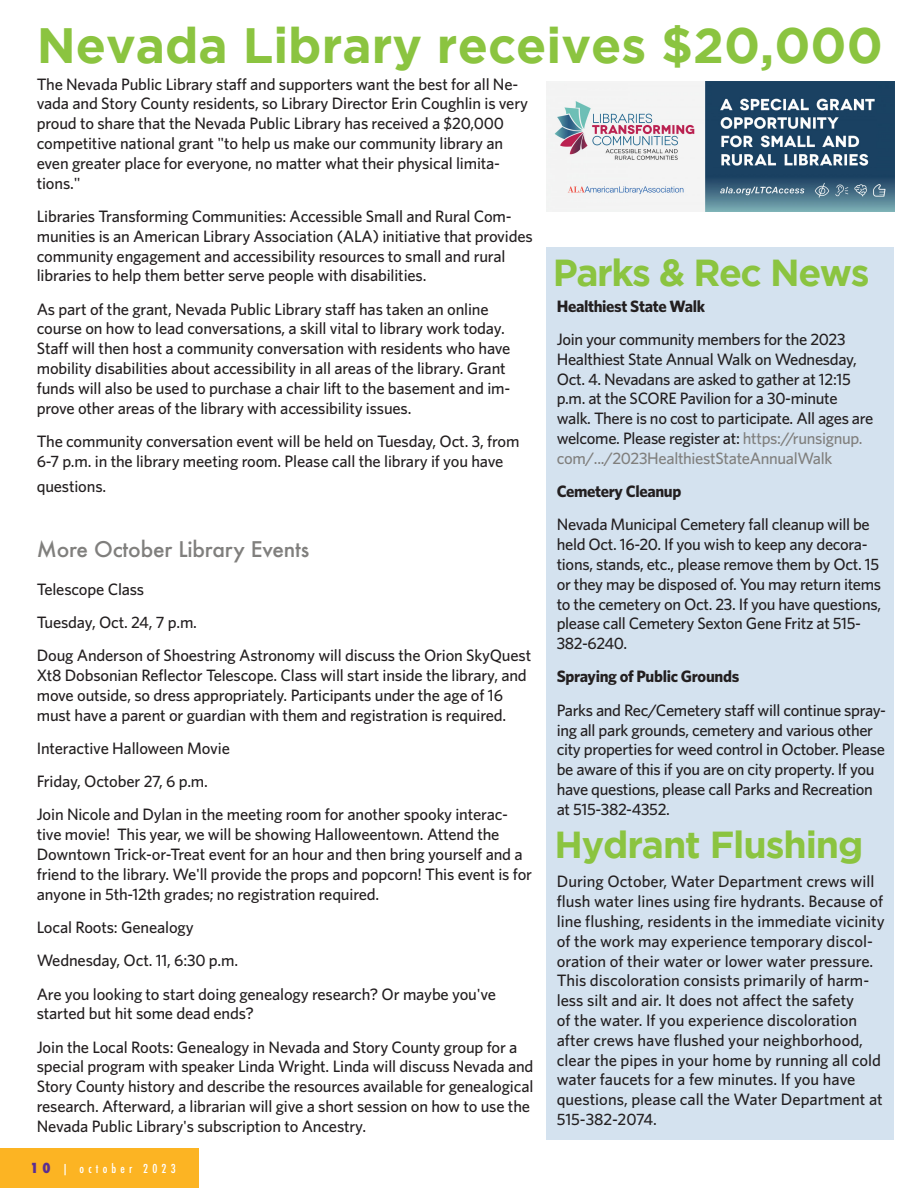
<style>
.page{position:relative;width:918px;height:1188px;background:#fff}
.page>*{position:absolute;margin:0;border:0;box-sizing:border-box;transform-origin:0 0}
.Headline{font:700 49.5px "Gotham";color:#8bc440}
.Headline-2{font:700 37.5px "Gotham";letter-spacing:-.03em;color:#8bc440}
.Event_Description_Header{font:500 21px "Futura";letter-spacing:-.01em;color:#807f7d}
.t1{font:500 16.5px/19.8px "Whitney";letter-spacing:-.01em;color:#231f20}
.t2{font:700 16.5px "Whitney";letter-spacing:-.02em;color:#231f20}
.t3{font:500 condensed 12px "Futura";letter-spacing:.35em;color:#fff}
.s1{color:#807f7d}
.s2{font-weight:800;font-size:13.5px;color:#5b2e91}
</style>
<div class="page">
<div style="left:0;top:1148px;width:199px;height:40px;background:#fcb423"></div>
<div style="left:546px;top:248px;width:348px;height:892px;background:#d4e2ef"></div>
<img style="left:546px;top:82px;width:348px;height:129px">
<p class="Headline" style="left:37px;top:17px;width:848px">Nevada Library receives $20,000</p>
<p class="t1" style="left:37px;top:74px;width:493px">The Nevada Public Library staff and supporters want the best for all Ne&shy;vada and Story County residents, so Library Director Erin Coughlin is very proud to share that the Nevada Public Library has received a $20,000 competitive national grant "to help us make our community library an even greater place for everyone, no matter what their physical limita&shy;tions."</p>
<p class="t1" style="left:37px;top:206px;width:498px">Libraries Transforming Communities: Accessible Small and Rural Com&shy;munities is an American Library Association (ALA) initiative that provides community engagement and accessibility resources to small and rural libraries to help them better serve people with disabilities.</p>
<p class="t1" style="left:37px;top:299px;width:475px">As part of the grant, Nevada Public Library staff has taken an online course on how to lead conversations, a skill vital to library work today.<br>Staff will then host a community conversation with residents who have mobility disabilities about accessibility in all areas of the library. Grant funds will also be used to purchase a chair lift to the basement and im&shy;prove other areas of the library with accessibility issues.</p>
<p class="t1" style="left:37px;top:431px;width:484px">The community conversation event will be held on Tuesday, Oct. 3, from<br>6-7 p.m. in the library meeting room. Please call the library if you have</p>
<p class="t1" style="left:37px;top:476px;width:71px">questions.</p>
<p class="Headline-2" style="left:553px;top:251px;width:318px">Parks &amp; Rec News</p>
<p class="t2" style="left:557px;top:296px;width:150px">Healthiest State Walk</p>
<p class="t1" style="left:557px;top:329px;width:318px">Join your community members for the 2023<br>Healthiest State Annual Walk on Wednesday, Oct. 4. Nevadans are asked to gather at 12:15 p.m. at the SCORE Pavilion for a 30-minute walk. There is no cost to participate. All ages are welcome. Please register at: <span class="s1">https://runsignup. com/.../2023HealthiestStateAnnualWalk</span></p>
<p class="t2" style="left:557px;top:481px;width:126px">Cemetery Cleanup</p>
<p class="t1" style="left:557px;top:514px;width:326px">Nevada Municipal Cemetery fall cleanup will be held Oct. 16-20. If you wish to keep any decora&shy;tions, stands, etc., please remove them by Oct. 15 or they may be disposed of. You may return items to the cemetery on Oct. 23. If you have questions, please call Cemetery Sexton Gene Fritz at 515- 382-6240.</p>
<p class="t2" style="left:557px;top:667px;width:184px">Spraying of Public Grounds</p>
<p class="t1" style="left:557px;top:700px;width:331px">Parks and Rec/Cemetery staff will continue spray&shy;ing all park grounds, cemetery and various other city properties for weed control in October. Please be aware of this if you are on city property. If you have questions, please call Parks and Recreation at 515-382-4352.</p>
<p class="Event_Description_Header" style="left:37px;top:535px;width:274px">More October Library Events</p>
<p class="t1" style="left:37px;top:578px;width:109px">Telescope Class</p>
<p class="t1" style="left:37px;top:612px;width:162px">Tuesday, Oct. 24, 7 p.m.</p>
<p class="t1" style="left:37px;top:645px;width:496px">Doug Anderson of Shoestring Astronomy will discuss the Orion SkyQuest Xt8 Dobsonian Reflector Telescope. Class will start inside the library, and move outside, so dress appropriately. Participants under the age of 16 must have a parent or guardian with them and registration is required.</p>
<p class="t1" style="left:37px;top:738px;width:195px">Interactive Halloween Movie</p>
<p class="t1" style="left:37px;top:771px;width:173px">Friday, October 27, 6 p.m.</p>
<p class="t1" style="left:37px;top:804px;width:497px">Join Nicole and Dylan in the meeting room for another spooky interac&shy;tive movie! This year, we will be showing Halloweentown. Attend the Downtown Trick-or-Treat event for an hour and then bring yourself and a friend to the library. We'll provide the props and popcorn! This event is for anyone in 5th-12th grades; no registration required.</p>
<p class="t1" style="left:37px;top:917px;width:159px">Local Roots: Genealogy</p>
<p class="t1" style="left:37px;top:950px;width:203px">Wednesday, Oct. 11, 6:30 p.m.</p>
<p class="t1" style="left:37px;top:983px;width:461px">Are you looking to start doing genealogy research? Or maybe you've started but hit some dead ends?</p>
<p class="t1" style="left:37px;top:1037px;width:498px">Join the Local Roots: Genealogy in Nevada and Story County group for a special program with speaker Linda Wright. Linda will discuss Nevada and Story County history and describe the resources available for genealogical research. Afterward, a librarian will give a short session on how to use the Nevada Public Library's subscription to Ancestry.</p>
<p class="Headline-2" style="left:554px;top:824px;width:310px">Hydrant Flushing</p>
<p class="t1" style="left:557px;top:871px;width:329px">During October, Water Department crews will flush water lines using fire hydrants. Because of line flushing, residents in the immediate vicinity of the work may experience temporary discol&shy;oration of their water or lower water pressure.<br>This discoloration consists primarily of harm&shy;less silt and air. It does not affect the safety<br>of the water. If you experience discoloration after crews have flushed your neighborhood, clear the pipes in your home by running all cold water faucets for a few minutes. If you have questions, please call the Water Department at 515-382-2074.</p>
<p class="t3" style="left:30px;top:1161px;width:147px"><span class="s2">10</span> | october 2023</p>
</div>
